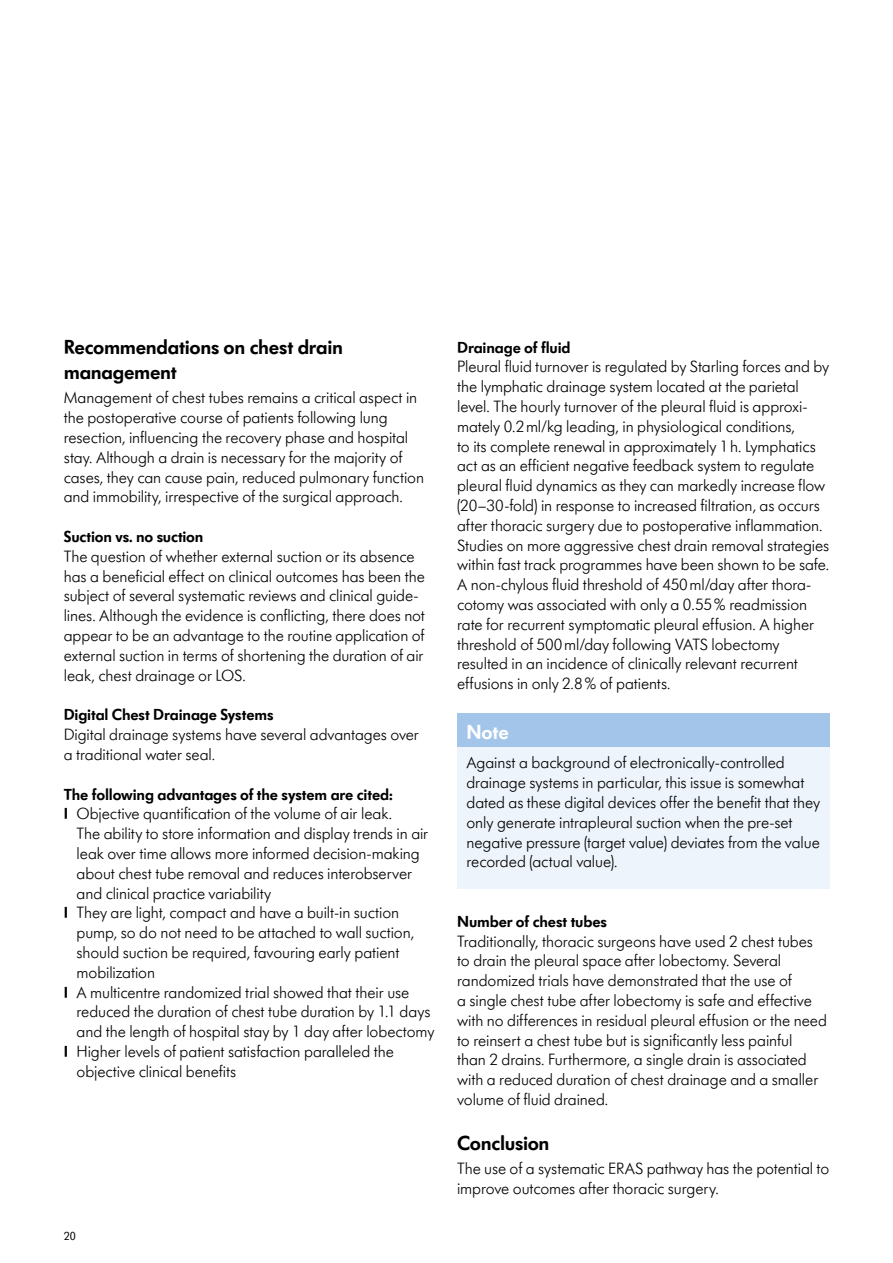
<style>
.page{position:relative;width:893px;height:1263px;background:#fff}
.page>*{position:absolute;margin:0;border:0;box-sizing:border-box;transform-origin:0 0}
.t1{font:600 21px/25.2px "Futura SB Medela";letter-spacing:-.015em;color:#000}
.t2{font:600 21px "Futura SB Medela";color:#fff}
.t3{font:300 16.5px/19.8px "Futura SB Medela";letter-spacing:-.005em;color:#000}
.t4{font:600 16.5px "Futura SB Medela";letter-spacing:-.01em;color:#000}
.t5{font:12px "Futura SB Medela";color:#000}
.s1{font-weight:600}
</style>
<div class="page">
<div style="left:457px;top:719px;width:372px;height:170px;background:#eef4fb"></div>
<div style="left:457px;top:714px;width:372px;height:33px;background:#a3c5e9"></div>
<p class="t1" style="left:64px;top:335px;width:281px">Recommendations on chest drain management</p>
<p class="t3" style="left:64px;top:388px;width:362px">Management of chest tubes remains a critical aspect in the postoperative course of patients following lung resection, influencing the recovery phase and hospital stay. Although a drain is necessary for the majority of cases, they can cause pain, reduced pulmonary function and immobility, irrespective of the surgical approach.</p>
<p class="t4" style="left:64px;top:527px;width:141px">Suction vs. no suction</p>
<p class="t3" style="left:64px;top:546px;width:363px">The question of whether external suction or its absence has a beneficial effect on clinical outcomes has been the subject of several systematic reviews and clinical guide&shy;lines. Although the evidence is conflicting, there does not appear to be an advantage to the routine application of external suction in terms of shortening the duration of air leak, chest drainage or LOS.</p>
<p class="t4" style="left:64px;top:705px;width:211px">Digital Chest Drainage Systems</p>
<p class="t3" style="left:64px;top:725px;width:357px">Digital drainage systems have several advantages over a traditional water seal.</p>
<p class="t4" style="left:64px;top:784px;width:331px">The following advantages of the system are cited:</p>
<p class="t3" style="left:64px;top:804px;width:330px"><span class="s1">I</span> Objective quantification of the volume of air leak.</p>
<p class="t3" style="left:77px;top:824px;width:353px">The ability to store information and display trends in air</p>
<p class="t3" style="left:77px;top:843px;width:345px">leak over time allows more informed decision-making</p>
<p class="t3" style="left:77px;top:863px;width:337px">about chest tube removal and reduces interobserver</p>
<p class="t3" style="left:77px;top:883px;width:196px">and clinical practice variability</p>
<p class="t3" style="left:64px;top:903px;width:337px"><span class="s1">I</span> They are light, compact and have a built-in suction</p>
<p class="t3" style="left:77px;top:923px;width:339px">pump, so do not need to be attached to wall suction,</p>
<p class="t3" style="left:77px;top:942px;width:324px">should suction be required, favouring early patient</p>
<p class="t3" style="left:77px;top:962px;width:80px">mobilization</p>
<p class="t3" style="left:64px;top:982px;width:347px"><span class="s1">I</span> A multicentre randomized trial showed that their use</p>
<p class="t3" style="left:77px;top:1002px;width:355px">reduced the duration of chest tube duration by 1.1 days</p>
<p class="t3" style="left:77px;top:1022px;width:359px">and the length of hospital stay by 1 day after lobectomy</p>
<p class="t3" style="left:64px;top:1041px;width:332px"><span class="s1">I</span> Higher levels of patient satisfaction paralleled the</p>
<p class="t3" style="left:77px;top:1061px;width:161px">objective clinical benefits</p>
<p class="t5" style="left:64px;top:1229px;width:14px">20</p>
<p class="t4" style="left:457px;top:337px;width:115px">Drainage of fluid</p>
<p class="t3" style="left:457px;top:357px;width:374px">Pleural fluid turnover is regulated by Starling forces and by the lymphatic drainage system located at the parietal level. The hourly turnover of the pleural fluid is approxi&shy;mately 0.2ml/kg leading, in physiological conditions,<br>to its complete renewal in approximately 1h. Lymphatics act as an efficient negative feedback system to regulate pleural fluid dynamics as they can markedly increase flow (20–30-fold) in response to increased filtration, as occurs after thoracic surgery due to postoperative inflammation.<br>Studies on more aggressive chest drain removal strategies within fast track programmes have been shown to be safe.<br>A non-chylous fluid threshold of 450ml/day after thora&shy;cotomy was associated with only a 0.55% readmission rate for recurrent symptomatic pleural effusion. A higher threshold of 500ml/day following VATS lobectomy resulted in an incidence of clinically relevant recurrent effusions in only 2.8% of patients.</p>
<p class="t2" style="left:466px;top:719px;width:44px">Note</p>
<p class="t3" style="left:466px;top:753px;width:355px">Against a background of electronically-controlled drainage systems in particular, this issue is somewhat dated as these digital devices offer the benefit that they only generate intrapleural suction when the pre-set negative pressure (target value) deviates from the value recorded (actual value).</p>
<p class="t4" style="left:457px;top:911px;width:151px">Number of chest tubes</p>
<p class="t3" style="left:457px;top:931px;width:371px">Traditionally, thoracic surgeons have used 2 chest tubes to drain the pleural space after lobectomy. Several randomized trials have demonstrated that the use of<br>a single chest tube after lobectomy is safe and effective with no differences in residual pleural effusion or the need to reinsert a chest tube but is significantly less painful<br>than 2 drains. Furthermore, a single drain is associated with a reduced duration of chest drainage and a smaller volume of fluid drained.</p>
<p class="t1" style="left:457px;top:1130px;width:94px">Conclusion</p>
<p class="t3" style="left:457px;top:1158px;width:374px">The use of a systematic ERAS pathway has the potential to improve outcomes after thoracic surgery.</p>
</div>
